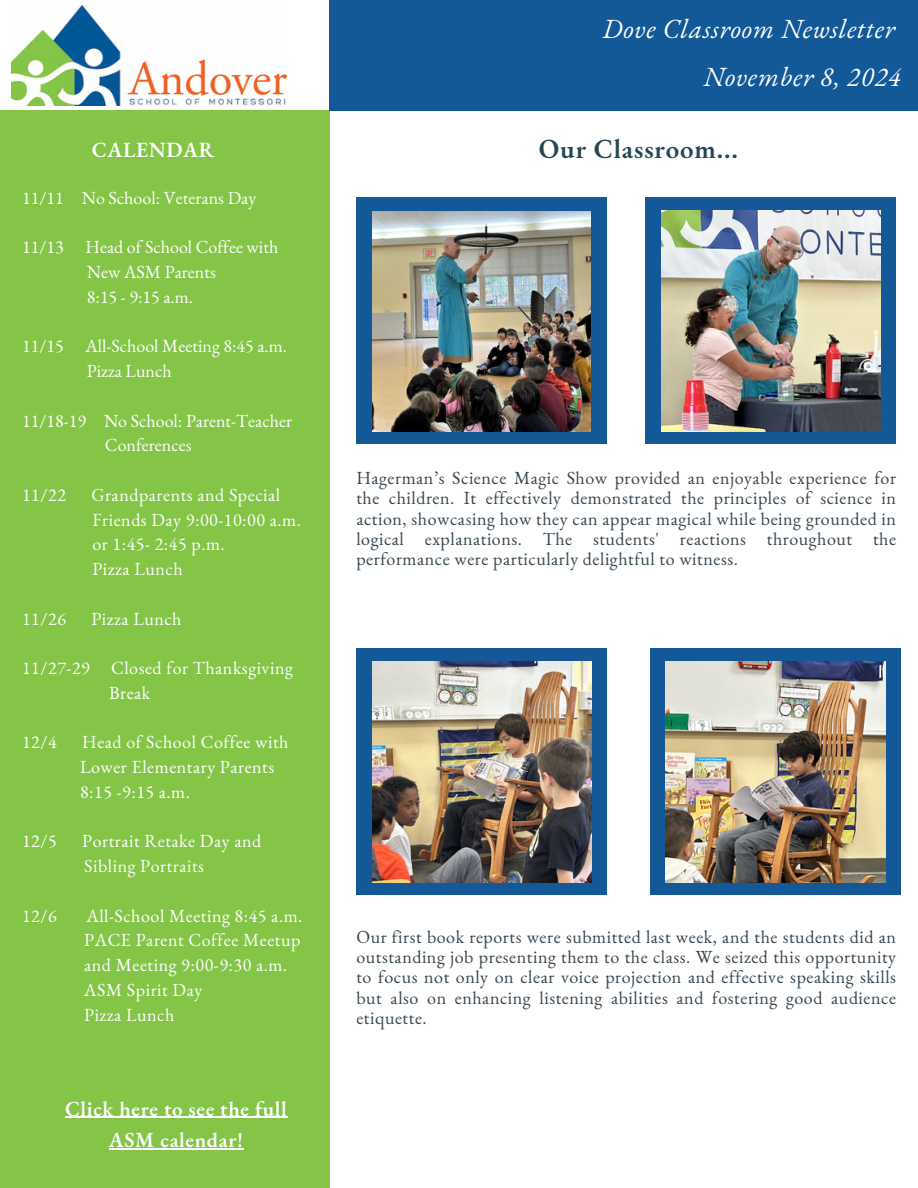
<style>
.page{position:relative;width:918px;height:1188px;background:#fff}
.page>*{position:absolute;margin:0;border:0;box-sizing:border-box;transform-origin:0 0}
.t1{font:italic 27px/48.3px "EB Garamond";letter-spacing:.03em;color:#fff;text-align:right}
.t2{font:600 27px "EB Garamond";letter-spacing:.03em;color:#264653}
.t3{font:600 21.15px "EB Garamond";letter-spacing:.03em;color:#fff}
.t4{font:600 21px/31.5px "EB Garamond";letter-spacing:.03em;color:#fff;text-align:center}
.t5{font:18px/20.2px "EB Garamond";letter-spacing:.03em;color:#36454f;text-align:justify}
.t6{font:18px "EB Garamond";letter-spacing:.03em;color:#fff}
.t7{font:18px "EB Garamond";color:#fff}
</style>
<div class="page">
<div style="left:0;top:111px;width:330px;height:1077px;background:#84c447"></div>
<img style="left:12px;top:5px;width:274px;height:100px">
<div style="left:330px;top:0;width:588px;height:111px;background:#135998"></div>
<div style="left:356px;top:198px;width:251px;height:246px;background:#135998"></div>
<img style="left:372px;top:211px;width:219px;height:220px">
<div style="left:645px;top:198px;width:251px;height:246px;background:#135998"></div>
<img style="left:661px;top:210px;width:220px;height:222px">
<div style="left:356px;top:649px;width:251px;height:246px;background:#135998"></div>
<div style="left:650px;top:649px;width:251px;height:246px;background:#135998"></div>
<img style="left:372px;top:661px;width:220px;height:221px">
<img style="left:666px;top:661px;width:219px;height:222px">
<hr style="left:65px;top:1117px;width:223px;height:1px;background:#fff">
<hr style="left:109px;top:1148px;width:135px;height:1px;background:#fff">
<p class="t1" style="left:602px;top:4px;width:300px">Dove Classroom Newsletter<br>November 8, 2024</p>
<h2 class="t3" style="left:92px;top:135px;width:124px">CALENDAR</h2>
<h3 class="t2" style="left:539px;top:131px;width:201px">Our Classroom...</h3>
<p class="t7" style="left:22px;top:186px;width:236px">11/11 No School: Veterans Day</p>
<p class="t7" style="left:22px;top:235px;width:258px">11/13 Head of School Coffee with</p>
<p class="t7" style="left:87px;top:260px;width:130px">New ASM Parents</p>
<p class="t6" style="left:87px;top:285px;width:107px">8:15 - 9:15 a.m.</p>
<p class="t7" style="left:22px;top:334px;width:266px">11/15 All-School Meeting 8:45 a.m.</p>
<p class="t7" style="left:87px;top:359px;width:86px">Pizza Lunch</p>
<p class="t7" style="left:22px;top:409px;width:272px">11/18-19 No School: Parent-Teacher</p>
<p class="t7" style="left:105px;top:433px;width:88px">Conferences</p>
<p class="t6" style="left:22px;top:483px;width:45px">11/22</p>
<p class="t6" style="left:91px;top:483px;width:190px">Grandparents and Special</p>
<p class="t6" style="left:92px;top:508px;width:210px">Friends Day 9:00-10:00 a.m.</p>
<p class="t6" style="left:92px;top:532px;width:134px">or 1:45- 2:45 p.m.</p>
<p class="t6" style="left:92px;top:557px;width:92px">Pizza Lunch</p>
<p class="t6" style="left:22px;top:607px;width:45px">11/26</p>
<p class="t6" style="left:91px;top:607px;width:92px">Pizza Lunch</p>
<p class="t6" style="left:22px;top:656px;width:272px">11/27-29 Closed for Thanksgiving</p>
<p class="t6" style="left:109px;top:681px;width:43px">Break</p>
<p class="t6" style="left:22px;top:730px;width:36px">12/4</p>
<p class="t6" style="left:82px;top:730px;width:208px">Head of School Coffee with</p>
<p class="t6" style="left:80px;top:755px;width:196px">Lower Elementary Parents</p>
<p class="t6" style="left:80px;top:780px;width:111px">8:15 -9:15 a.m.</p>
<p class="t6" style="left:22px;top:829px;width:36px">12/5</p>
<p class="t6" style="left:82px;top:829px;width:181px">Portrait Retake Day and</p>
<p class="t6" style="left:84px;top:854px;width:121px">Sibling Portraits</p>
<p class="t6" style="left:22px;top:904px;width:36px">12/6</p>
<p class="t6" style="left:86px;top:904px;width:218px">All-School Meeting 8:45 a.m.</p>
<p class="t6" style="left:84px;top:928px;width:218px">PACE Parent Coffee Meetup</p>
<h4 class="t6" style="left:84px;top:953px;width:204px">and Meeting 9:00-9:30 a.m.</h4>
<h1 class="t6" style="left:84px;top:978px;width:120px">ASM Spirit Day</h1>
<p class="t6" style="left:84px;top:1003px;width:92px">Pizza Lunch</p>
<p class="t4" style="left:65px;top:1092px;width:223px">Click here to see the full<br>ASM calendar!</p>
<p class="t5" style="left:356px;top:468px;width:541px">Hagerman’s Science Magic Show provided an enjoyable experience for the children. It effectively demonstrated the principles of science in action, showcasing how they can appear magical while being grounded in logical explanations. The students' reactions throughout the performance were particularly delightful to witness.</p>
<p class="t5" style="left:356px;top:926px;width:541px">Our first book reports were submitted last week, and the students did an outstanding job presenting them to the class. We seized this opportunity to focus not only on clear voice projection and effective speaking skills but also on enhancing listening abilities and fostering good audience etiquette.</p>
</div>
